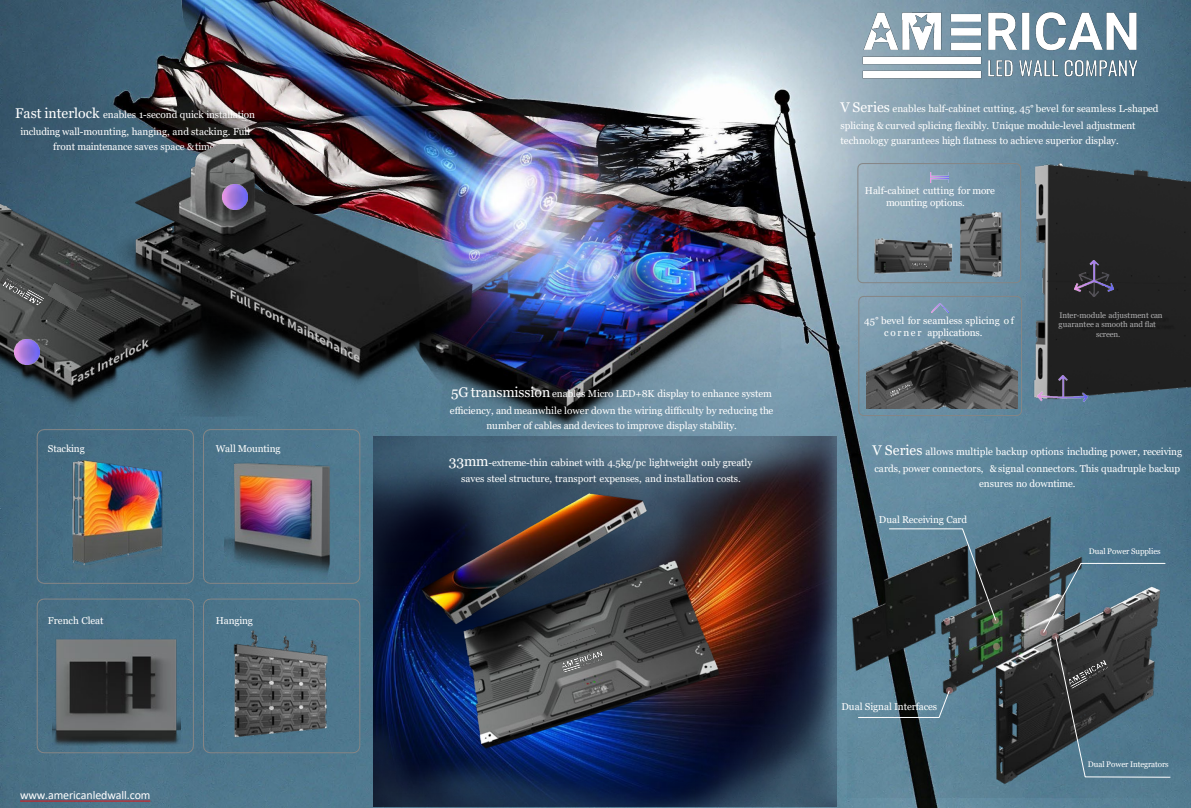
<style>
.page{position:relative;width:1191px;height:808px;background:#fff}
.page>*{position:absolute;margin:0;border:0;box-sizing:border-box;transform-origin:0 0}
.t1{font:12px "Calibri";letter-spacing:-.01em;color:#fff}
.t2{font:10px/16.4px "Georgia";color:#fff}
.t3{font:8px/9.6px "Georgia";color:#b0b0b1}
.t4{font:8px "Georgia";letter-spacing:-.01em;color:#fff}
.s1{font-size:14px}
.s2{font-family:"Yu Gothic UI"}
</style>
<div class="page">
<img style="left:0;top:0;width:1191px;height:808px">
<img style="left:1011px;top:149px;width:180px;height:286px">
<img style="left:373px;top:437px;width:464px;height:369px">
<img style="left:399px;top:143px;width:386px;height:304px">
<svg style="left:36px;top:598px;width:158px;height:156px;background:#4b7185"></svg>
<svg style="left:203px;top:598px;width:158px;height:156px;background:#4e768b"></svg>
<svg style="left:36px;top:429px;width:158px;height:155px;background:#486e83"></svg>
<svg style="left:203px;top:429px;width:158px;height:155px;background:#50778b"></svg>
<svg style="left:857px;top:163px;width:165px;height:121px;background:#839eaf"></svg>
<img style="left:69px;top:461px;width:96px;height:114px">
<img style="left:224px;top:457px;width:119px;height:123px">
<img style="left:1038px;top:376px;width:50px;height:26px">
<img style="left:413px;top:474px;width:322px;height:282px">
<div style="left:1080px;top:315px;width:99px;height:23px;background:#202020"></div>
<svg style="left:858px;top:295px;width:165px;height:122px;background:#7393a5"></svg>
<img style="left:866px;top:326px;width:152px;height:83px">
<img style="left:1075px;top:260px;width:38px;height:37px">
<img style="left:232px;top:630px;width:96px;height:108px">
<img style="left:847px;top:503px;width:323px;height:295px">
<img style="left:988px;top:613px;width:15px;height:15px">
<img style="left:989px;top:639px;width:15px;height:15px">
<svg style="left:993px;top:644px;width:6px;height:6px"></svg>
<img style="left:940px;top:625px;width:14px;height:4px">
<img style="left:942px;top:683px;width:15px;height:15px">
<img style="left:1036px;top:625px;width:5px;height:15px">
<svg style="left:858px;top:688px;width:94px;height:30px;background:#577685"></svg>
<svg style="left:1041px;top:563px;width:130px;height:215px;background:#495d67"></svg>
<svg style="left:889px;top:528px;width:109px;height:97px;background:#3a4950"></svg>
<img style="left:52px;top:635px;width:129px;height:116px">
<img style="left:857px;top:0;width:289px;height:90px">
<img style="left:1066px;top:658px;width:44px;height:33px">
<img style="left:558px;top:627px;width:37px;height:18px">
<img style="left:560px;top:649px;width:45px;height:26px">
<img style="left:1px;top:144px;width:481px;height:272px">
<img style="left:181px;top:0;width:513px;height:389px">
<img style="left:48px;top:283px;width:35px;height:28px">
<img style="left:14px;top:339px;width:25px;height:25px">
<img style="left:222px;top:185px;width:25px;height:25px">
<img style="left:0;top:275px;width:1px;height:27px">
<img style="left:1px;top:275px;width:44px;height:34px">
<img style="left:872px;top:234px;width:81px;height:40px">
<img style="left:956px;top:197px;width:52px;height:89px">
<img style="left:911px;top:262px;width:17px;height:6px">
<img style="left:886px;top:381px;width:27px;height:15px">
<img style="left:889px;top:382px;width:22px;height:15px">
<svg style="left:20px;top:801px;width:130px;height:1px"></svg>
<p class="t2" style="left:15px;top:107px;width:241px;text-align:center"><span class="s1">Fast interlock</span> enables 1-second quick installation including wall-mounting, hanging, and stacking. Full</p>
<p class="t2" style="left:53px;top:138px;width:166px">front maintenance saves space &amp;time.</p>
<p class="t2" style="left:48px;top:440px;width:38px">Stacking</p>
<p class="t2" style="left:216px;top:440px;width:66px">Wall Mounting</p>
<p class="t2" style="left:48px;top:612px;width:57px">French Cleat</p>
<p class="t2" style="left:216px;top:612px;width:39px">Hanging</p>
<p class="t1" style="left:20px;top:787px;width:132px">www.americanledwall.com</p>
<p class="t2" style="left:450px;top:386px;width:325px"><span class="s1">5G transmission</span> enables Micro LED+8K display to enhance system efficiency, and meanwhile lower down the wiring difficulty by reducing the</p>
<p class="t2" style="left:486px;top:417px;width:252px">number of cables and devices to improve display stability.</p>
<p class="t2" style="left:449px;top:455px;width:305px;line-height:16.1px;text-align:center"><span class="s1">33mm</span>-extreme-thin cabinet with 4.5kg/pc lightweight only greatly saves steel structure, transport expenses, and installation costs.</p>
<p class="t2" style="left:840px;top:101px;width:320px"><span class="s1">V Series</span> enables half-cabinet cutting, 45<span class="s2">°</span> bevel for seamless L-shaped splicing &amp; curved splicing flexibly. Unique module-level adjustment</p>
<p class="t2" style="left:840px;top:132px;width:280px">technology guarantees high flatness to achieve superior display.</p>
<p class="t2" style="left:886px;top:185px;width:110px;line-height:12px;text-indent:-21px">Half-cabinet cutting for more mounting options.</p>
<p class="t2" style="left:884px;top:315px;width:131px;line-height:12px;text-indent:-20px">45<span class="s2">°</span> bevel for seamless splicing o f c o r n e r applications.</p>
<p class="t3" style="left:1059px;top:310px;width:106px">Inter-module adjustment can guarantee a smooth and flat</p>
<p class="t3" style="left:1096px;top:329px;width:26px">screen.</p>
<p class="t2" style="left:873px;top:444px;width:311px"><span class="s1">V Series</span> allows multiple backup options including power, receiving cards, power connectors, &amp; signal connectors. This quadruple backup</p>
<p class="t2" style="left:979px;top:475px;width:98px">ensures no downtime.</p>
<p class="t2" style="left:879px;top:511px;width:90px">Dual Receiving Card</p>
<p class="t2" style="left:842px;top:698px;width:97px">Dual Signal Interfaces</p>
<p class="t4" style="left:1089px;top:546px;width:73px">Dual Power Supplies</p>
<p class="t4" style="left:1088px;top:760px;width:82px">Dual Power Integrators</p>
</div>
